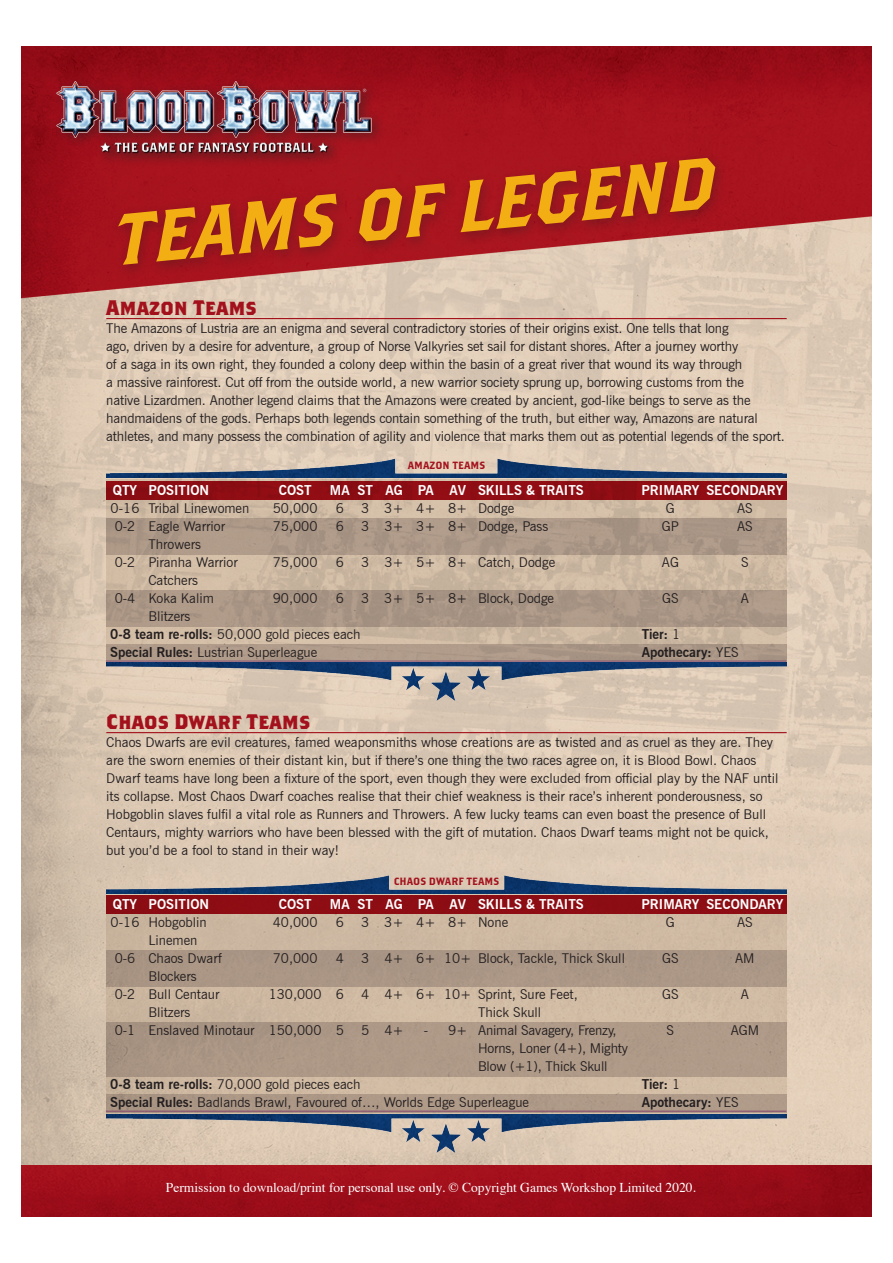
<style>
.page{position:relative;width:893px;height:1263px;background:#fff}
.page>*{position:absolute;margin:0;border:0;box-sizing:border-box;transform-origin:0 0}
.t1{font:72px "Brothers OT Super Slant";color:#f3ae14}
.t2{font:700 21px "Brothers OT";color:#a3111c}
.t3{font:13.5px/18px "News Gothic BT";color:#231f20}
.t4{font:700 13.5px "News Gothic BT";color:#fff}
.t5{font:13.5px "Times";color:#fff}
.t6{font:700 13.5px "News Gothic BT";color:#231f20}
.t7{font:10.5px "Brothers OT";color:#a3111c}
.s1{font-weight:700}
.s2{font-weight:400}
</style>
<div class="page">
<img style="left:21px;top:47px;width:851px;height:1118px">
<img style="left:21px;top:1165px;width:851px;height:51px">
<svg style="left:106px;top:479px;width:681px;height:165px;fill:#cfbaa3"></svg>
<div style="left:106px;top:481px;width:681px;height:18px;background:#8f0d14"></div>
<div style="left:106px;top:518px;width:681px;height:18px;background:#ad9887"></div>
<div style="left:106px;top:536px;width:681px;height:18px;background:#ad9887"></div>
<div style="left:106px;top:590px;width:681px;height:18px;background:#a99585"></div>
<div style="left:106px;top:608px;width:681px;height:18px;background:#a99585"></div>
<div style="left:106px;top:644px;width:681px;height:18px;background:linear-gradient(to right,#b19c8a,#a99686)"></div>
<div style="left:106px;top:895px;width:681px;height:220px;background:#ceb9a2"></div>
<div style="left:106px;top:895px;width:681px;height:18px;background:#8d0d13"></div>
<div style="left:106px;top:950px;width:681px;height:18px;background:#a99585"></div>
<div style="left:106px;top:968px;width:681px;height:18px;background:#ab9786"></div>
<div style="left:106px;top:1022px;width:681px;height:18px;background:#ae9887"></div>
<div style="left:106px;top:1040px;width:681px;height:18px;background:#ae9987"></div>
<div style="left:106px;top:1058px;width:681px;height:18px;background:#ae9987"></div>
<div style="left:106px;top:1094px;width:681px;height:18px;background:#ae9987"></div>
<div style="left:108px;top:150px;width:621px;height:130px;background:#231f20;opacity:.3"></div>
<hr style="left:106px;top:318px;width:681px;height:1px;background:#a3111c">
<hr style="left:106px;top:732px;width:681px;height:1px;background:#a3111c">
<img style="left:106px;top:657px;width:681px;height:49px">
<img style="left:106px;top:1108px;width:681px;height:50px">
<img style="left:106px;top:453px;width:681px;height:24px">
<img style="left:106px;top:869px;width:681px;height:24px">
<div style="left:49px;top:73px;width:337px;height:94px;background:#231f20;opacity:.4"></div>
<img style="left:56px;top:80px;width:316px;height:74px">
<h1 class="t1" style="left:112px;top:210px;width:607px;rotate:-6deg">TEAMS OF LEGEND</h1>
<h2 class="t2" style="left:106px;top:298px;width:152px">Amazon Teams</h2>
<p class="t3" style="left:106px;top:319px;width:680px">The Amazons of Lustria are an enigma and several contradictory stories of their origins exist. One tells that long<br>ago, driven by a desire for adventure, a group of Norse Valkyries set sail for distant shores. After a journey worthy<br>of a saga in its own right, they founded a colony deep within the basin of a great river that wound its way through<br>a massive rainforest. Cut off from the outside world, a new warrior society sprung up, borrowing customs from the<br>native Lizardmen. Another legend claims that the Amazons were created by ancient, god-like beings to serve as the handmaidens of the gods. Perhaps both legends contain something of the truth, but either way, Amazons are natural athletes, and many possess the combination of agility and violence that marks them out as potential legends of the sport.</p>
<p class="t7" style="left:408px;top:461px;width:79px">AMAZON TEAMS</p>
<p class="t4" style="left:113px;top:482px;width:98px">QTY POSITION</p>
<p class="t4" style="left:279px;top:482px;width:34px">COST</p>
<p class="t4" style="left:330px;top:482px;width:255px">MA ST AG PA AV SKILLS &amp; TRAITS</p>
<p class="t4" style="left:641px;top:482px;width:143px">PRIMARY SECONDARY</p>
<p class="t3" style="left:111px;top:499px;width:140px">0-16 Tribal Linewomen</p>
<p class="t3" style="left:273px;top:499px;width:46px">50,000</p>
<p class="t3" style="left:336px;top:499px;width:10px">6</p>
<p class="t3" style="left:361px;top:499px;width:154px">3 3+ 4+ 8+ Dodge</p>
<p class="t3" style="left:666px;top:499px;width:10px">G</p>
<p class="t3" style="left:737px;top:499px;width:17px">AS</p>
<p class="t3" style="left:148px;top:517px;width:78px;text-indent:-34px">0-2 Eagle Warrior<br>Throwers</p>
<p class="t3" style="left:273px;top:517px;width:46px">75,000</p>
<p class="t3" style="left:336px;top:517px;width:10px">6</p>
<p class="t3" style="left:361px;top:517px;width:189px">3 3+ 3+ 8+ Dodge, Pass</p>
<p class="t3" style="left:662px;top:517px;width:19px">GP</p>
<p class="t3" style="left:737px;top:517px;width:17px">AS</p>
<p class="t3" style="left:115px;top:553px;width:125px;text-align:center">0-2 Piranha Warrior<br>Catchers</p>
<p class="t3" style="left:273px;top:553px;width:46px">75,000</p>
<p class="t3" style="left:336px;top:553px;width:10px">6</p>
<p class="t3" style="left:361px;top:553px;width:195px">3 3+ 5+ 8+ Catch, Dodge</p>
<p class="t3" style="left:662px;top:553px;width:19px">AG</p>
<p class="t3" style="left:741px;top:553px;width:9px">S</p>
<p class="t3" style="left:148px;top:589px;width:67px;text-indent:-34px">0-4 Koka Kalim<br>Blitzers</p>
<p class="t3" style="left:273px;top:589px;width:46px">90,000</p>
<p class="t3" style="left:336px;top:589px;width:10px">6</p>
<p class="t3" style="left:361px;top:589px;width:194px">3 3+ 5+ 8+ Block, Dodge</p>
<p class="t3" style="left:662px;top:589px;width:18px">GS</p>
<p class="t3" style="left:741px;top:589px;width:10px">A</p>
<p class="t3" style="left:110px;top:625px;width:252px"><span class="s1">0-8 team re-rolls:</span> 50,000 gold pieces each</p>
<p class="t6" style="left:642px;top:626px;width:40px">Tier: <span class="s2">1</span></p>
<p class="t3" style="left:110px;top:643px;width:209px"><span class="s1">Special Rules:</span> Lustrian Superleague</p>
<p class="t6" style="left:642px;top:644px;width:98px">Apothecary: <span class="s2">YES</span></p>
<h2 class="t2" style="left:106px;top:712px;width:205px">Chaos Dwarf Teams</h2>
<p class="t3" style="left:106px;top:733px;width:674px">Chaos Dwarfs are evil creatures, famed weaponsmiths whose creations are as twisted and as cruel as they are. They are the sworn enemies of their distant kin, but if there’s one thing the two races agree on, it is Blood Bowl. Chaos Dwarf teams have long been a fixture of the sport, even though they were excluded from official play by the NAF until its collapse. Most Chaos Dwarf coaches realise that their chief weakness is their race’s inherent ponderousness, so Hobgoblin slaves fulfil a vital role as Runners and Throwers. A few lucky teams can even boast the presence of Bull Centaurs, mighty warriors who have been blessed with the gift of mutation. Chaos Dwarf teams might not be quick, but you’d be a fool to stand in their way!</p>
<p class="t7" style="left:394px;top:877px;width:107px">CHAOS DWARF TEAMS</p>
<p class="t4" style="left:113px;top:896px;width:98px">QTY POSITION</p>
<p class="t4" style="left:279px;top:896px;width:34px">COST</p>
<p class="t4" style="left:330px;top:896px;width:255px">MA ST AG PA AV SKILLS &amp; TRAITS</p>
<p class="t4" style="left:641px;top:896px;width:143px">PRIMARY SECONDARY</p>
<p class="t3" style="left:148px;top:913px;width:60px;text-indent:-38px">0-16 Hobgoblin<br>Linemen</p>
<p class="t3" style="left:273px;top:913px;width:46px">40,000</p>
<p class="t3" style="left:336px;top:913px;width:10px">6</p>
<p class="t3" style="left:361px;top:913px;width:148px">3 3+ 4+ 8+ None</p>
<p class="t3" style="left:666px;top:913px;width:10px">G</p>
<p class="t3" style="left:737px;top:913px;width:17px">AS</p>
<p class="t3" style="left:148px;top:949px;width:75px;text-indent:-34px">0-6 Chaos Dwarf<br>Blockers</p>
<p class="t3" style="left:273px;top:949px;width:46px">70,000</p>
<p class="t3" style="left:336px;top:949px;width:10px">4</p>
<p class="t3" style="left:361px;top:949px;width:265px">3 4+ 6+ 10+ Block, Tackle, Thick Skull</p>
<p class="t3" style="left:662px;top:949px;width:18px">GS</p>
<p class="t3" style="left:735px;top:949px;width:21px">AM</p>
<p class="t3" style="left:115px;top:985px;width:106px;text-align:center">0-2 Bull Centaur<br>Blitzers</p>
<p class="t3" style="left:269px;top:985px;width:77px">130,000 6</p>
<p class="t3" style="left:478px;top:985px;width:101px;text-indent:-117px">4 4+ 6+ 10+ Sprint, Sure Feet,<br>Thick Skull</p>
<p class="t3" style="left:662px;top:985px;width:18px">GS</p>
<p class="t3" style="left:741px;top:985px;width:10px">A</p>
<p class="t3" style="left:115px;top:1021px;width:231px">0-1 Enslaved Minotaur 150,000 5</p>
<p class="t3" style="left:361px;top:1021px;width:44px">5 4+</p>
<p class="t3" style="left:478px;top:1021px;width:152px;text-indent:-54px">- 9+ Animal Savagery, Frenzy,<br>Horns, Loner (4+), Mighty<br>Blow (+1), Thick Skull</p>
<p class="t3" style="left:667px;top:1021px;width:9px">S</p>
<p class="t3" style="left:731px;top:1021px;width:30px">AGM</p>
<p class="t3" style="left:110px;top:1075px;width:252px"><span class="s1">0-8 team re-rolls:</span> 70,000 gold pieces each</p>
<p class="t6" style="left:642px;top:1076px;width:40px">Tier: <span class="s2">1</span></p>
<p class="t3" style="left:110px;top:1093px;width:420px"><span class="s1">Special Rules:</span> Badlands Brawl, Favoured of…, Worlds Edge Superleague</p>
<p class="t6" style="left:642px;top:1094px;width:98px">Apothecary: <span class="s2">YES</span></p>
<p class="t5" style="left:166px;top:1175px;width:532px">Permission to download/print for personal use only. © Copyright Games Workshop Limited 2020.</p>
</div>
